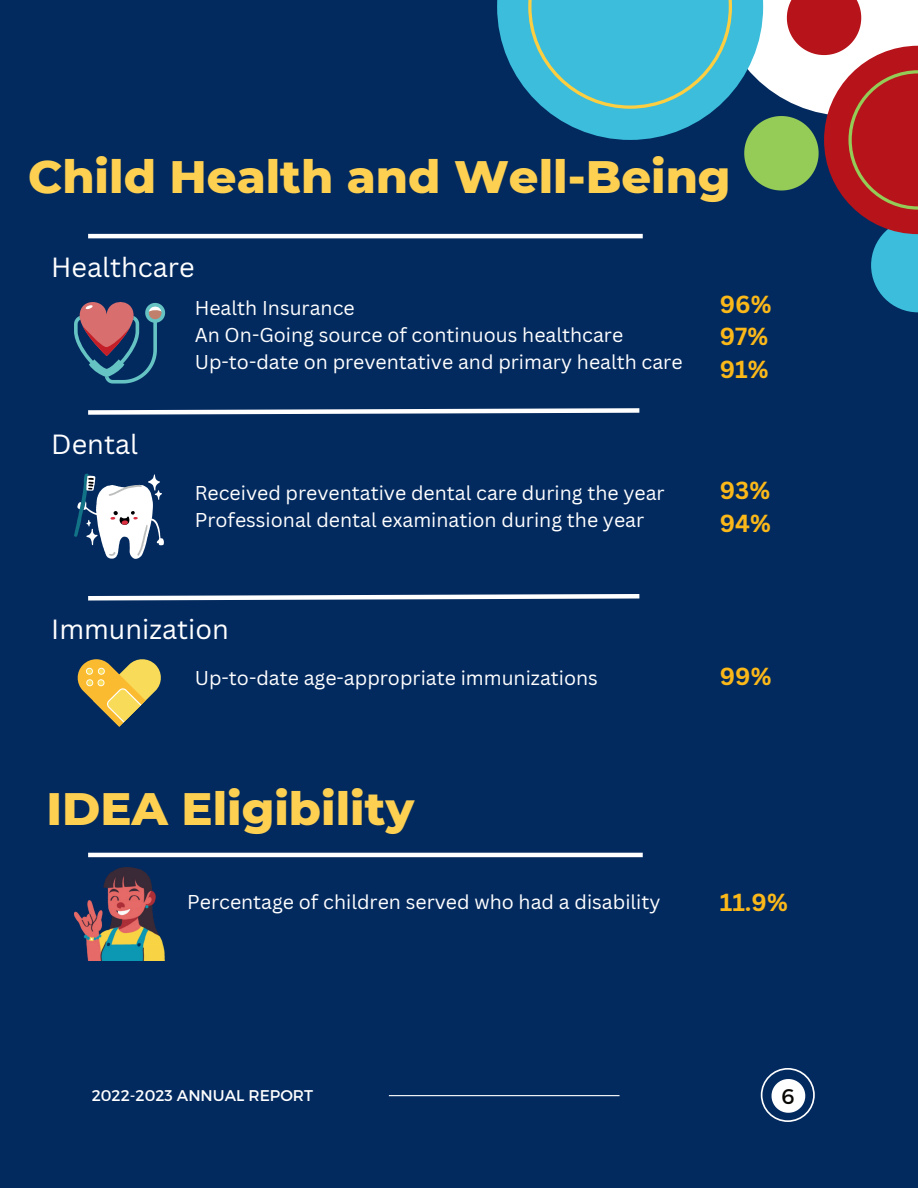
<style>
.page{position:relative;width:918px;height:1188px;background:#032a5f}
.page>*{position:absolute;margin:0;border:0;box-sizing:border-box;transform-origin:0 0}
.t1{font:800 46.35px "Montserrat";color:#fed052}
.t2{font:27px "Canva Sans";color:#fff}
.t3{font:700 24px/32.7px "Canva Sans";color:#fbb819}
.t4{font:21.15px "Montserrat";color:#080704}
.t5{font:19.5px/27px "Canva Sans";color:#fff}
.t6{font:15.45px "Montserrat";color:#fff}
</style>
<div class="page">
<svg style="left:761px;top:1068px;width:54px;height:54px"></svg>
<hr style="left:389px;top:1095px;width:231px;height:1px;background:#fff">
<svg style="left:497px;top:0;width:421px;height:312px"></svg>
<svg style="left:74px;top:302px;width:91px;height:82px"></svg>
<svg style="left:74px;top:473px;width:90px;height:86px"></svg>
<svg style="left:88px;top:594px;width:552px;height:7px"></svg>
<svg style="left:78px;top:659px;width:83px;height:68px"></svg>
<hr style="left:88px;top:853px;width:555px;height:4px;background:#fff">
<img style="left:75px;top:867px;width:90px;height:94px">
<hr style="left:88px;top:234px;width:555px;height:4px;background:#fff">
<svg style="left:88px;top:408px;width:552px;height:7px"></svg>
<h1 class="t1" style="left:28px;top:143px;width:704px">Child Health and Well-Being</h1>
<h2 class="t2" style="left:51px;top:251px;width:145px">Healthcare</h2>
<h2 class="t2" style="left:51px;top:428px;width:88px">Dental</h2>
<p class="t5" style="left:195px;top:295px;width:489px">Health Insurance<br>An On-Going source of continuous healthcare<br>Up-to-date on preventative and primary health care</p>
<p class="t3" style="left:720px;top:288px;width:53px">96%<br>97%<br>91%</p>
<p class="t5" style="left:195px;top:480px;width:471px">Received preventative dental care during the year<br>Professional dental examination during the year</p>
<p class="t3" style="left:720px;top:474px;width:53px">93%<br>94%</p>
<h2 class="t2" style="left:51px;top:614px;width:179px">Immunization</h2>
<p class="t5" style="left:195px;top:664px;width:405px">Up-to-date age-appropriate immunizations</p>
<h1 class="t1" style="left:46px;top:775px;width:369px">IDEA Eligibility</h1>
<p class="t3" style="left:720px;top:661px;width:53px">99%</p>
<p class="t5" style="left:187px;top:889px;width:475px">Percentage of children served who had a disability</p>
<p class="t3" style="left:720px;top:886px;width:70px">11.9%</p>
<p class="t6" style="left:92px;top:1086px;width:223px">2022-2023 ANNUAL REPORT</p>
<p class="t4" style="left:781px;top:1083px;width:15px">6</p>
</div>
